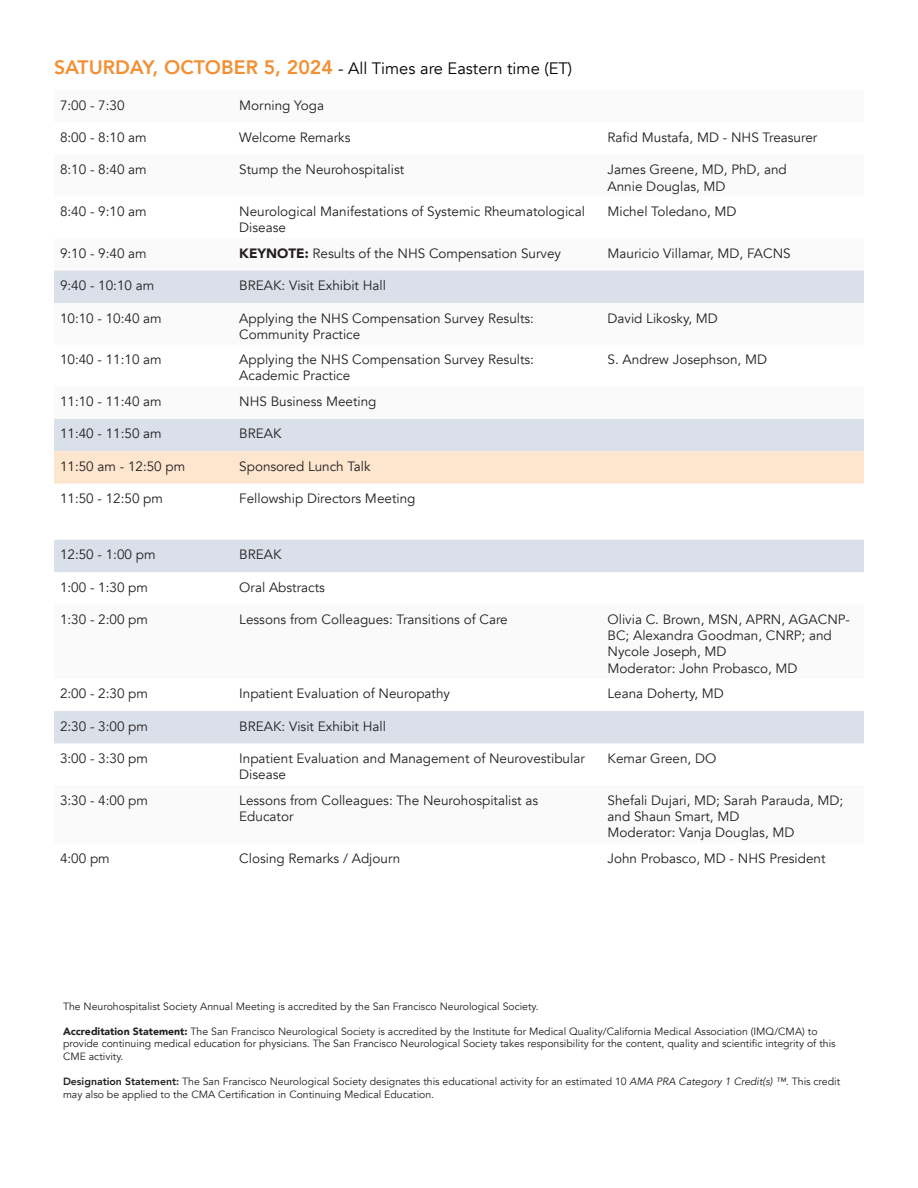
<style>
.page{position:relative;width:918px;height:1188px;background:#fff}
.page>*{position:absolute;margin:0;border:0;box-sizing:border-box;transform-origin:0 0}
.t1{font:16.5px "Avenir";color:#000}
.t2{font:13.5px/16.2px "Avenir";color:#231f20}
.t3{font:10.5px/12.6px "Avenir";color:#231f20}
.s1{font-weight:800;font-size:19.5px;color:#f19035}
.s2{font-weight:900}
.s3{font-weight:800}
.s4{font-style:italic}
</style>
<div class="page">
<svg style="left:54px;top:271px;width:810px;height:472px"></svg>
<svg style="left:54px;top:303px;width:810px;height:42px"></svg>
<div style="left:54px;top:451px;width:810px;height:33px;background:#fde5ce"></div>
<svg style="left:54px;top:605px;width:810px;height:74px"></svg>
<p class="t1" style="left:54px;top:58px;width:520px"><span class="s1">SATURDAY, OCTOBER 5, 2024</span> - All Times are Eastern time (ET)</p>
<p class="t2" style="left:60px;top:97px;width:66px">7:00 - 7:30</p>
<p class="t2" style="left:239px;top:97px;width:86px">Morning Yoga</p>
<p class="t2" style="left:60px;top:129px;width:88px">8:00 - 8:10 am</p>
<p class="t2" style="left:239px;top:129px;width:113px">Welcome Remarks</p>
<p class="t2" style="left:608px;top:129px;width:211px">Rafid Mustafa, MD - NHS Treasurer</p>
<p class="t2" style="left:60px;top:162px;width:88px">8:10 - 8:40 am</p>
<p class="t2" style="left:239px;top:162px;width:166px">Stump the Neurohospitalist</p>
<p class="t2" style="left:608px;top:162px;width:181px">James Greene, MD, PhD, and</p>
<p class="t2" style="left:608px;top:178px;width:120px">Annie Douglas, MD</p>
<p class="t2" style="left:60px;top:203px;width:88px">8:40 - 9:10 am</p>
<p class="t2" style="left:239px;top:203px;width:347px">Neurological Manifestations of Systemic Rheumatological<br>Disease</p>
<p class="t2" style="left:608px;top:203px;width:131px">Michel Toledano, MD</p>
<p class="t2" style="left:60px;top:245px;width:88px">9:10 - 9:40 am</p>
<p class="t2" style="left:239px;top:245px;width:323px"><span class="s2">KEYNOTE:</span> Results of the NHS Compensation Survey</p>
<p class="t2" style="left:608px;top:245px;width:185px">Mauricio Villamar, MD, FACNS</p>
<p class="t2" style="left:60px;top:278px;width:96px">9:40 - 10:10 am</p>
<p class="t2" style="left:239px;top:278px;width:148px">BREAK: Visit Exhibit Hall</p>
<p class="t2" style="left:60px;top:310px;width:103px">10:10 - 10:40 am</p>
<p class="t2" style="left:239px;top:310px;width:296px">Applying the NHS Compensation Survey Results:<br>Community Practice</p>
<p class="t2" style="left:608px;top:310px;width:112px">David Likosky, MD</p>
<p class="t2" style="left:60px;top:352px;width:103px">10:40 - 11:10 am</p>
<p class="t2" style="left:239px;top:352px;width:296px">Applying the NHS Compensation Survey Results:<br>Academic Practice</p>
<p class="t2" style="left:608px;top:352px;width:161px">S. Andrew Josephson, MD</p>
<p class="t2" style="left:60px;top:393px;width:103px">11:10 - 11:40 am</p>
<p class="t2" style="left:239px;top:393px;width:139px">NHS Business Meeting</p>
<p class="t2" style="left:60px;top:426px;width:103px">11:40 - 11:50 am</p>
<p class="t2" style="left:239px;top:426px;width:44px">BREAK</p>
<p class="t2" style="left:60px;top:458px;width:127px">11:50 am - 12:50 pm</p>
<p class="t2" style="left:239px;top:458px;width:133px">Sponsored Lunch Talk</p>
<p class="t2" style="left:60px;top:491px;width:105px">11:50 - 12:50 pm</p>
<p class="t2" style="left:239px;top:491px;width:178px">Fellowship Directors Meeting</p>
<p class="t2" style="left:60px;top:547px;width:97px">12:50 - 1:00 pm</p>
<p class="t2" style="left:239px;top:547px;width:44px">BREAK</p>
<p class="t2" style="left:60px;top:579px;width:90px">1:00 - 1:30 pm</p>
<p class="t2" style="left:239px;top:579px;width:87px">Oral Abstracts</p>
<p class="t2" style="left:60px;top:612px;width:90px">1:30 - 2:00 pm</p>
<p class="t2" style="left:239px;top:612px;width:270px">Lessons from Colleagues: Transitions of Care</p>
<p class="t2" style="left:608px;top:612px;width:244px">Olivia C. Brown, MSN, APRN, AGACNP-<br>BC; Alexandra Goodman, CNRP; and</p>
<p class="t2" style="left:608px;top:644px;width:121px">Nycole Joseph, MD</p>
<p class="t2" style="left:608px;top:660px;width:192px">Moderator: John Probasco, MD</p>
<p class="t2" style="left:60px;top:686px;width:90px">2:00 - 2:30 pm</p>
<p class="t2" style="left:239px;top:686px;width:212px">Inpatient Evaluation of Neuropathy</p>
<p class="t2" style="left:608px;top:686px;width:118px">Leana Doherty, MD</p>
<p class="t2" style="left:60px;top:718px;width:90px">2:30 - 3:00 pm</p>
<p class="t2" style="left:239px;top:718px;width:148px">BREAK: Visit Exhibit Hall</p>
<p class="t2" style="left:60px;top:750px;width:90px">3:00 - 3:30 pm</p>
<p class="t2" style="left:239px;top:750px;width:347px">Inpatient Evaluation and Management of Neurovestibular<br>Disease</p>
<p class="t2" style="left:608px;top:750px;width:110px">Kemar Green, DO</p>
<p class="t2" style="left:60px;top:792px;width:90px">3:30 - 4:00 pm</p>
<p class="t2" style="left:239px;top:792px;width:301px">Lessons from Colleagues: The Neurohospitalist as<br>Educator</p>
<p class="t2" style="left:608px;top:792px;width:237px">Shefali Dujari, MD; Sarah Parauda, MD; and Shaun Smart, MD</p>
<p class="t2" style="left:608px;top:825px;width:189px">Moderator: Vanja Douglas, MD</p>
<p class="t2" style="left:60px;top:850px;width:51px">4:00 pm</p>
<p class="t2" style="left:239px;top:850px;width:162px">Closing Remarks / Adjourn</p>
<p class="t2" style="left:608px;top:850px;width:220px">John Probasco, MD - NHS President</p>
<p class="t3" style="left:63px;top:1000px;width:477px">The Neurohospitalist Society Annual Meeting is accredited by the San Francisco Neurological Society.</p>
<p class="t3" style="left:63px;top:1025px;width:774px"><span class="s2">Accreditation Statement:</span> The San Francisco Neurological Society is accredited by the Institute for Medical Quality/California Medical Association (IMQ/CMA) to provide continuing medical education for physicians. The San Francisco Neurological Society takes responsibility for the content, quality and scientific integrity of this<br>CME activity.</p>
<p class="t3" style="left:63px;top:1075px;width:779px"><span class="s3">Designation Statement:</span> The San Francisco Neurological Society designates this educational activity for an estimated 10 <span class="s4">AMA PRA Category 1 Credit(s) ™.</span> This credit may also be applied to the CMA Certification in Continuing Medical Education.</p>
</div>
